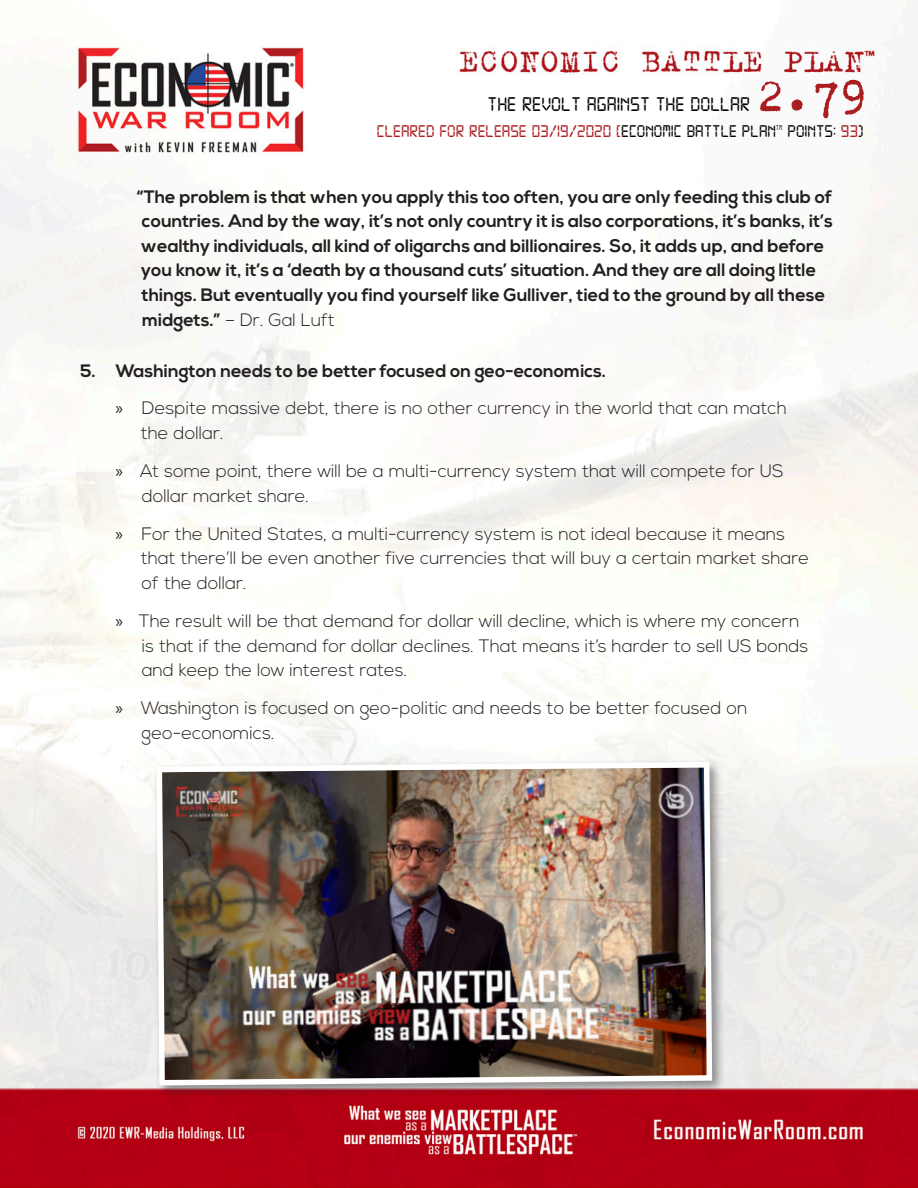
<style>
.page{position:relative;width:918px;height:1188px;background:#fff}
.page>*{position:absolute;margin:0;border:0;box-sizing:border-box;transform-origin:0 0}
.t1{font:51px "Trixie";color:#aa1e21}
.t2{font:21px "Digital 7";color:#080302}
.t3{font:300 18px/24.6px "Nexa";color:#231f20}
._2nd_level_No_Bullet{font:700 18px/24.6px "Nexa";color:#231f20}
.Main_Number_Section{font:700 18px "Nexa";color:#231f20}
.t4{font:18px "Digital 7";color:#aa1e21}
.t5{font:18px "Digital 7";color:#080302}
.t6{font:7.05px "Digital 7";color:#080302}
.s1{color:#080302}
.s2{color:#aa1e21}
.s3{font-weight:300}
.s4{font-family:"Myriad Pro";font-weight:400}
</style>
<div class="page">
<img style="left:0;top:35px;width:918px;height:1153px">
<div style="left:153px;top:758px;width:574px;height:342px;background:#231f20;opacity:.48"></div>
<img style="left:154px;top:759px;width:561px;height:329px">
<h1 class="t1" style="left:756px;top:62px;width:114px">2.79</h1>
<p class="t4" style="left:377px;top:123px;width:401px">CLEARED FOR RELEASE 03/19/2020 [<span class="s1">ECONOMIC BATTLE PLAN</span></p>
<p class="t6" style="left:776px;top:124px;width:8px">TM</p>
<p class="t5" style="left:788px;top:123px;width:78px">POINTS: <span class="s2">93</span>)</p>
<p class="t2" style="left:487px;top:95px;width:264px">THE REVOLT AGAINST THE DOLLAR</p>
<p class="_2nd_level_No_Bullet" style="left:137px;top:185px;width:697px">“The problem is that when you apply this too often, you are only feeding this club of countries. And by the way, it’s not only country it is also corporations, it’s banks, it’s wealthy individuals, all kind of oligarchs and billionaires. So, it adds up, and before you know it, it’s a ‘death by a thousand cuts’ situation. And they are all doing little things. But eventually you find yourself like Gulliver, tied to the ground by all these midgets.” <span class="s3">– Dr. Gal Luft</span></p>
<p class="Main_Number_Section" style="left:80px;top:361px;width:528px">5. Washington needs to be better focused on geo-economics.</p>
<p class="t3" style="left:141px;top:397px;width:647px;text-indent:-25px"><span class="s4">»</span> Despite massive debt, there is no other currency in the world that can match the dollar.</p>
<p class="t3" style="left:142px;top:459px;width:643px;text-indent:-26px"><span class="s4">»</span> At some point, there will be a multi-currency system that will compete for US dollar market share.</p>
<p class="t3" style="left:141px;top:522px;width:670px;text-indent:-25px"><span class="s4">»</span> For the United States, a multi-currency system is not ideal because it means that there’ll be even another five currencies that will buy a certain market share of the dollar.</p>
<p class="t3" style="left:142px;top:609px;width:668px;text-indent:-26px"><span class="s4">»</span> The result will be that demand for dollar will decline, which is where my concern is that if the demand for dollar declines. That means it’s harder to sell US bonds and keep the low interest rates.</p>
<p class="t3" style="left:142px;top:697px;width:607px;text-indent:-26px"><span class="s4">»</span> Washington is focused on geo-politic and needs to be better focused on geo-economics.</p>
</div>
